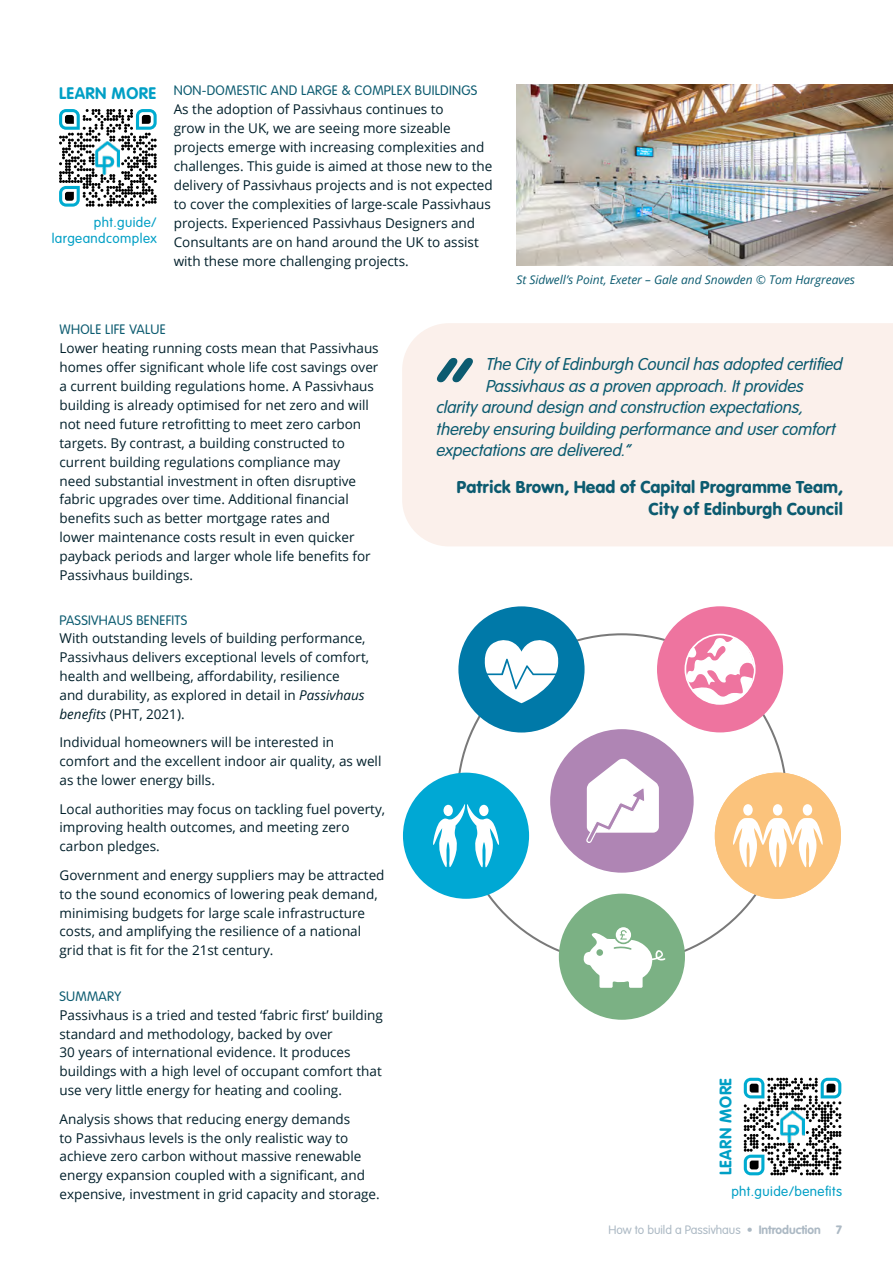
<style>
.page{position:relative;width:893px;height:1263px;background:#fff}
.page>*{position:absolute;margin:0;border:0;box-sizing:border-box;transform-origin:0 0}
.t1{font:italic 300 116.85px "VAG Rundschrift D";color:#0c5b70}
.t2{font:italic 300 18px "VAG Rundschrift D";color:#0c5b70}
.t3{font:18px/21.6px "VAG Rundschrift D";color:#0c5b70;text-align:right}
.t4{font:700 16.5px "VAG Rounded LT Pro";letter-spacing:.03em;color:#009fc5}
.t5{font:13.5px/18.9px "Open Sans";color:#001f2a}
.t6{font:300 13.5px "VAG Rounded LT Pro";letter-spacing:.02em;color:#0c5b70}
.t7{font:300 13.5px/16.2px "VAG Rounded LT Pro";letter-spacing:.03em;color:#009fc5;text-align:right}
.t8{font:italic 12px "Open Sans";color:#0c5b70}
.t9{font:300 12px "VAG Rounded LT Pro";color:#acb9c4}
.t10{font:900 12px "VAG Rounded LT Pro";color:#acb9c4}
.s1{font-style:italic}
.s2{font-weight:700}
</style>
<div class="page">
<div style="left:402px;top:323px;width:491px;height:223px;background:#fbf0eb"></div>
<svg style="left:59px;top:109px;width:98px;height:98px"></svg>
<img style="left:96px;top:142px;width:24px;height:32px">
<svg style="left:744px;top:1078px;width:97px;height:97px"></svg>
<img style="left:780px;top:1110px;width:25px;height:33px">
<img style="left:516px;top:85px;width:377px;height:181px">
<div style="left:657px;top:606px;width:126px;height:126px;background:#ee749f;border-radius:50%"></div>
<svg style="left:684px;top:634px;width:72px;height:71px"></svg>
<div style="left:403px;top:773px;width:126px;height:126px;background:#00a8d4;border-radius:50%"></div>
<svg style="left:433px;top:804px;width:66px;height:64px"></svg>
<div style="left:479px;top:805px;width:9px;height:11px;background:#fff;border-radius:50%"></div>
<div style="left:458px;top:606px;width:127px;height:126px;background:#0079a8;border-radius:50%"></div>
<svg style="left:484px;top:640px;width:75px;height:63px"></svg>
<div style="left:715px;top:773px;width:126px;height:126px;background:#fbc37c;border-radius:50%"></div>
<div style="left:743px;top:804px;width:10px;height:11px;background:#fff;border-radius:50%"></div>
<div style="left:773px;top:804px;width:9px;height:11px;background:#fff;border-radius:50%"></div>
<svg style="left:733px;top:818px;width:90px;height:50px"></svg>
<div style="left:803px;top:804px;width:9px;height:11px;background:#fff;border-radius:50%"></div>
<div style="left:559px;top:894px;width:126px;height:126px;background:#7bb184;border-radius:50%"></div>
<svg style="left:583px;top:927px;width:82px;height:61px"></svg>
<div style="left:550px;top:729px;width:144px;height:144px;background:#af85b4;border-radius:50%"></div>
<svg style="left:586px;top:759px;width:73px;height:84px"></svg>
<p class="t4" style="left:59px;top:82px;width:99px">LEARN MORE</p>
<p class="t7" style="left:52px;top:215px;width:107px">pht.guide/ largeandcomplex</p>
<p class="t6" style="left:174px;top:83px;width:305px">NON-DOMESTIC AND LARGE &amp; COMPLEX BUILDINGS</p>
<p class="t5" style="left:174px;top:100px;width:321px">As the adoption of Passivhaus continues to<br>grow in the UK, we are seeing more sizeable projects emerge with increasing complexities and challenges. This guide is aimed at those new to the delivery of Passivhaus projects and is not expected to cover the complexities of large-scale Passivhaus projects. Experienced Passivhaus Designers and Consultants are on hand around the UK to assist with these more challenging projects.</p>
<p class="t8" style="left:516px;top:272px;width:340px">St Sidwell’s Point, Exeter – Gale and Snowden © Tom Hargreaves</p>
<p class="t6" style="left:60px;top:322px;width:108px">WHOLE LIFE VALUE</p>
<p class="t5" style="left:60px;top:338px;width:321px">Lower heating running costs mean that Passivhaus homes offer significant whole life cost savings over a current building regulations home. A Passivhaus building is already optimised for net zero and will not need future retrofitting to meet zero carbon targets. By contrast, a building constructed to current building regulations compliance may<br>need substantial investment in often disruptive fabric upgrades over time. Additional financial benefits such as better mortgage rates and<br>lower maintenance costs result in even quicker payback periods and larger whole life benefits for Passivhaus buildings.</p>
<p class="t6" style="left:60px;top:612px;width:129px">PASSIVHAUS BENEFITS</p>
<p class="t5" style="left:60px;top:629px;width:311px">With outstanding levels of building performance, Passivhaus delivers exceptional levels of comfort, health and wellbeing, affordability, resilience<br>and durability, as explored in detail in <span class="s1">Passivhaus benefits</span> (PHT, 2021).</p>
<p class="t5" style="left:60px;top:733px;width:323px">Individual homeowners will be interested in comfort and the excellent indoor air quality, as well as the lower energy bills.</p>
<p class="t5" style="left:60px;top:799px;width:327px">Local authorities may focus on tackling fuel poverty, improving health outcomes, and meeting zero carbon pledges.</p>
<p class="t5" style="left:60px;top:865px;width:327px">Government and energy suppliers may be attracted to the sound economics of lowering peak demand, minimising budgets for large scale infrastructure costs, and amplifying the resilience of a national grid that is fit for the 21st century.</p>
<p class="t6" style="left:60px;top:988px;width:63px">SUMMARY</p>
<p class="t5" style="left:60px;top:1005px;width:325px">Passivhaus is a tried and tested ‘fabric first’ building standard and methodology, backed by over<br>30 years of international evidence. It produces buildings with a high level of occupant comfort that use very little energy for heating and cooling.</p>
<p class="t5" style="left:60px;top:1109px;width:322px">Analysis shows that reducing energy demands<br>to Passivhaus levels is the only realistic way to achieve zero carbon without massive renewable energy expansion coupled with a significant, and expensive, investment in grid capacity and storage.</p>
<h1 class="t1" style="left:430px;top:320px;width:38px">“</h1>
<h2 class="t2" style="left:486px;top:352px;width:358px">The City of Edinburgh Council has adopted certified</h2>
<h2 class="t2" style="left:486px;top:374px;width:319px">Passivhaus as a proven approach. It provides</h2>
<h2 class="t2" style="left:437px;top:395px;width:368px">clarity around design and construction expectations,</h2>
<h2 class="t2" style="left:437px;top:417px;width:401px">thereby ensuring building performance and user comfort</h2>
<h2 class="t2" style="left:437px;top:438px;width:196px">expectations are delivered.”</h2>
<h2 class="t3" style="left:457px;top:477px;width:388px">Patrick Brown, Head of Capital Programme Team,<br>City of Edinburgh Council</h2>
<p class="t4" style="left:715px;top:1175px;width:99px;rotate:-90deg">LEARN MORE</p>
<p class="t7" style="left:731px;top:1183px;width:112px">pht.guide/benefits</p>
<p class="t9" style="left:608px;top:1222px;width:214px">How to build a Passivhaus • <span class="s2">Introduction</span></p>
<p class="t10" style="left:836px;top:1221px;width:7px">7</p>
</div>
